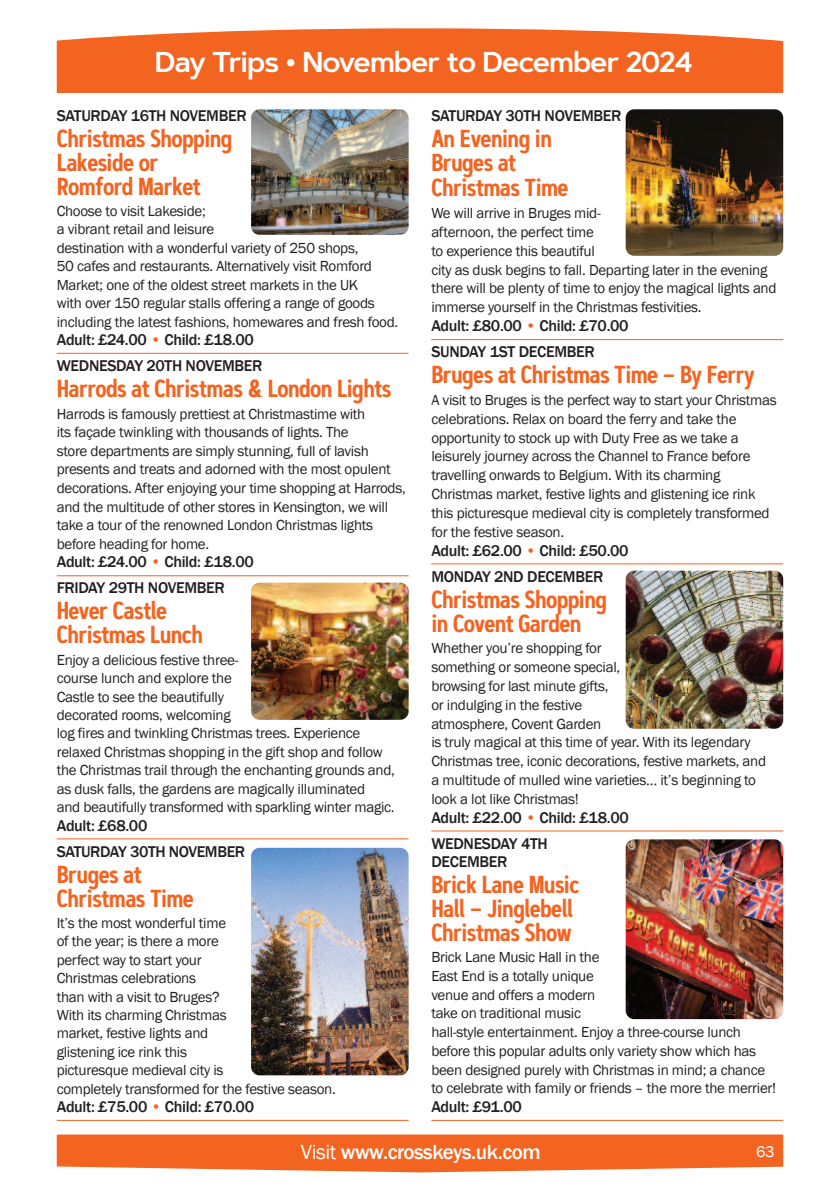
<style>
.page{position:relative;width:840px;height:1191px;background:#fff}
.page>*{position:absolute;margin:0;border:0;box-sizing:border-box;transform-origin:0 0}
.t1{font:600 28px "Artegra Sans";letter-spacing:-.04em;color:#fff}
.t2{font:600 24px/24px "Artegra Sans Condensed";letter-spacing:-.025em;color:#f36421}
.t3{font:500 21px "Franklin Gothic";color:#fff}
.t4{font:500 16px/26px "Franklin Gothic";letter-spacing:-.02em;color:#231f20}
.t5{font:16px "Franklin Gothic";color:#fff}
.t6{font:15px/18.4px "Franklin Gothic";letter-spacing:-.02em;color:#231f20}
.s1{color:#f36421}
.s2{font-weight:400}
</style>
<div class="page">
<svg style="left:57px;top:1134px;width:725px;height:38px;background:#f37032"></svg>
<hr style="left:57px;top:353px;width:351px;height:1px;background:#f36421">
<hr style="left:57px;top:575px;width:351px;height:1px;background:#f36421">
<hr style="left:57px;top:838px;width:351px;height:1px;background:#f36421">
<hr style="left:57px;top:1119px;width:351px;height:1px;background:#f36421">
<hr style="left:431px;top:339px;width:351px;height:1px;background:#f36421">
<hr style="left:431px;top:563px;width:351px;height:1px;background:#f36421">
<hr style="left:431px;top:830px;width:351px;height:1px;background:#f36421">
<hr style="left:431px;top:1119px;width:351px;height:1px;background:#f36421">
<img style="left:251px;top:582px;width:157px;height:138px;border-radius:9px">
<img style="left:625px;top:109px;width:157px;height:147px;border-radius:9px">
<img style="left:625px;top:570px;width:157px;height:159px;border-radius:9px">
<img style="left:625px;top:839px;width:157px;height:180px;border-radius:9px">
<svg style="left:57px;top:28px;width:725px;height:65px;background:#f36e2f"></svg>
<img style="left:251px;top:847px;width:157px;height:228px;border-radius:9px">
<img style="left:251px;top:109px;width:157px;height:126px;border-radius:9px">
<h1 class="t1" style="left:155px;top:45px;width:539px">Day Trips • November to December 2024</h1>
<p class="t4" style="left:57px;top:102px;width:191px">SATURDAY 16TH NOVEMBER</p>
<h2 class="t2" style="left:57px;top:126px;width:177px">Christmas Shopping<br>Lakeside or<br>Romford Market</h2>
<p class="t6" style="left:57px;top:202px;width:343px">Choose to visit Lakeside;<br>a vibrant retail and leisure<br>destination with a wonderful variety of 250 shops,<br>50 cafes and restaurants. Alternatively visit Romford Market; one of the oldest street markets in the UK<br>with over 150 regular stalls offering a range of goods including the latest fashions, homewares and fresh food.</p>
<p class="t4" style="left:57px;top:326px;width:207px">ADULT: £24.00 <span class="s1">•</span> CHILD: £18.00<br>WEDNESDAY 20TH NOVEMBER</p>
<h2 class="t2" style="left:57px;top:377px;width:336px">Harrods at Christmas &amp; London Lights</h2>
<p class="t6" style="left:57px;top:404px;width:350px">Harrods is famously prettiest at Christmastime with<br>its façade twinkling with thousands of lights. The<br>store departments are simply stunning, full of lavish presents and treats and adorned with the most opulent decorations. After enjoying your time shopping at Harrods, and the multitude of other stores in Kensington, we will take a tour of the renowned London Christmas lights before heading for home.</p>
<p class="t4" style="left:57px;top:549px;width:198px">ADULT: £24.00 <span class="s1">•</span> CHILD: £18.00<br>FRIDAY 29TH NOVEMBER</p>
<h2 class="t2" style="left:57px;top:599px;width:148px">Hever Castle<br>Christmas Lunch</h2>
<p class="t6" style="left:57px;top:650px;width:339px">Enjoy a delicious festive three-<br>course lunch and explore the<br>Castle to see the beautifully<br>decorated rooms, welcoming<br>log fires and twinkling Christmas trees. Experience relaxed Christmas shopping in the gift shop and follow the Christmas trail through the enchanting grounds and, as dusk falls, the gardens are magically illuminated<br>and beautifully transformed with sparkling winter magic.</p>
<p class="t4" style="left:57px;top:812px;width:190px">ADULT: £68.00<br>SATURDAY 30TH NOVEMBER</p>
<h2 class="t2" style="left:57px;top:862px;width:139px">Bruges at<br>Christmas Time</h2>
<p class="t6" style="left:57px;top:913px;width:280px">It’s the most wonderful time<br>of the year; is there a more<br>perfect way to start your<br>Christmas celebrations<br>than with a visit to Bruges?<br>With its charming Christmas<br>market, festive lights and<br>glistening ice rink this<br>picturesque medieval city is<br>completely transformed for the festive season.</p>
<p class="t4" style="left:57px;top:1093px;width:199px">ADULT: £75.00 <span class="s1">•</span> CHILD: £70.00</p>
<p class="t4" style="left:431px;top:102px;width:191px">SATURDAY 30TH NOVEMBER</p>
<h2 class="t2" style="left:431px;top:127px;width:139px">An Evening in<br>Bruges at<br>Christmas Time</h2>
<p class="t6" style="left:431px;top:203px;width:346px;line-height:19px">We will arrive in Bruges mid-<br>afternoon, the perfect time<br>to experience this beautiful<br>city as dusk begins to fall. Departing later in the evening there will be plenty of time to enjoy the magical lights and immerse yourself in the Christmas festivities.</p>
<p class="t4" style="left:431px;top:313px;width:199px">ADULT: £80.00 <span class="s1">•</span> CHILD: £70.00<br>SUNDAY 1ST DECEMBER</p>
<h2 class="t2" style="left:431px;top:363px;width:324px">Bruges at Christmas Time – By Ferry</h2>
<p class="t6" style="left:431px;top:390px;width:347px">A visit to Bruges is the perfect way to start your Christmas celebrations. Relax on board the ferry and take the opportunity to stock up with Duty Free as we take a leisurely journey across the Channel to France before travelling onwards to Belgium. With its charming Christmas market, festive lights and glistening ice rink this picturesque medieval city is completely transformed for the festive season.</p>
<p class="t4" style="left:431px;top:537px;width:199px">ADULT: £62.00 <span class="s1">•</span> CHILD: £50.00<br>MONDAY 2ND DECEMBER</p>
<h2 class="t2" style="left:431px;top:587px;width:177px">Christmas Shopping in Covent Garden</h2>
<p class="t6" style="left:431px;top:638px;width:336px">Whether you’re shopping for<br>something or someone special,<br>browsing for last minute gifts,<br>or indulging in the festive<br>atmosphere, Covent Garden<br>is truly magical at this time of year. With its legendary Christmas tree, iconic decorations, festive markets, and a multitude of mulled wine varieties… it’s beginning to look a lot like Christmas!</p>
<p class="t4" style="left:431px;top:804px;width:199px">ADULT: £22.00 <span class="s1">•</span> CHILD: £18.00<br>WEDNESDAY 4TH</p>
<p class="t4" style="left:431px;top:848px;width:78px">DECEMBER</p>
<h2 class="t2" style="left:431px;top:872px;width:149px">Brick Lane Music<br>Hall – Jinglebell<br>Christmas Show</h2>
<p class="t6" style="left:431px;top:947px;width:346px">Brick Lane Music Hall in the<br>East End is a totally unique<br>venue and offers a modern<br>take on traditional music<br>hall-style entertainment. Enjoy a three-course lunch before this popular adults only variety show which has been designed purely with Christmas in mind; a chance to celebrate with family or friends – the more the merrier!</p>
<p class="t4" style="left:431px;top:1093px;width:92px">ADULT: £91.00</p>
<h3 class="t3" style="left:301px;top:1140px;width:241px"><span class="s2">Visit</span> WWW.CROSSKEYS.UK.COM</h3>
<p class="t5" style="left:755px;top:1142px;width:20px">63</p>
</div>
